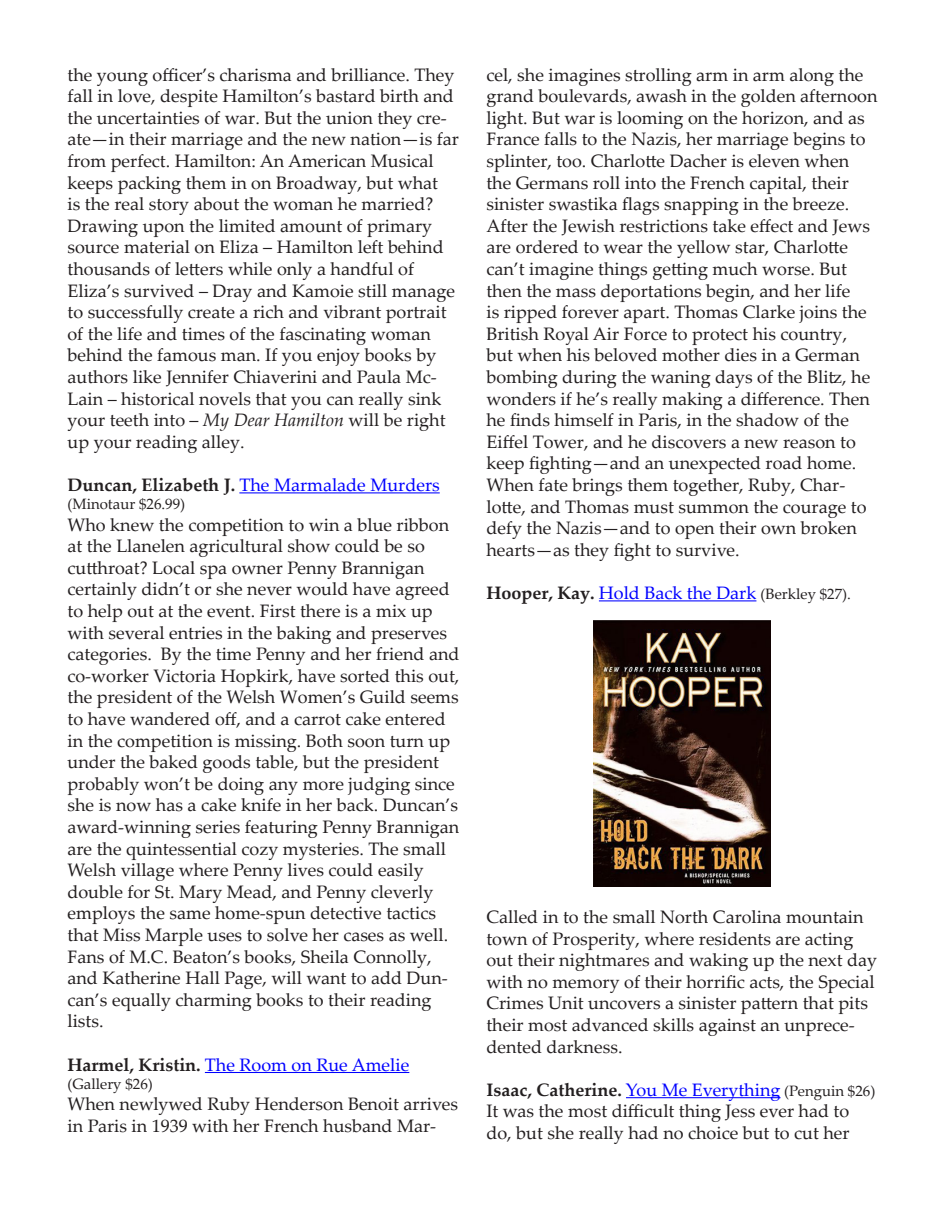
<style>
.page{position:relative;width:945px;height:1215px;background:#fff}
.page>*{position:absolute;margin:0;border:0;box-sizing:border-box;transform-origin:0 0}
.Normal__Web{font:18px/21.6px "Palatino Linotype";color:#231f20}
.t1{font:18px "Palatino Linotype";color:#00f}
.t2{font:700 18px "Palatino Linotype";color:#231f20}
.t3{font:15px "Palatino Linotype";color:#231f20}
.s1{font-style:italic}
.s2{font-weight:700;color:#231f20}
.s3{font-size:15px;color:#231f20}
.s4{font-weight:400;color:#00f}
.s5{font-weight:400;font-size:15px}
</style>
<div class="page">
<hr style="left:239px;top:492px;width:201px;height:1px;background:#00f">
<hr style="left:205px;top:1072px;width:204px;height:1px;background:#00f">
<hr style="left:599px;top:600px;width:157px;height:1px;background:#00f">
<hr style="left:626px;top:1097px;width:155px;height:1px;background:#00f">
<img style="left:593px;top:620px;width:178px;height:266px">
<p class="Normal__Web" style="left:68px;top:63px;width:393px">the young officer’s charisma and brilliance. They fall in love, despite Hamilton’s bastard birth and the uncertainties of war. But the union they cre&shy;ate—in their marriage and the new nation—is far from perfect. Hamilton: An American Musical keeps packing them in on Broadway, but what<br>is the real story about the woman he married?<br>Drawing upon the limited amount of primary source material on Eliza – Hamilton left behind thousands of letters while only a handful of Eliza’s survived – Dray and Kamoie still manage to successfully create a rich and vibrant portrait of the life and times of the fascinating woman behind the famous man. If you enjoy books by authors like Jennifer Chiaverini and Paula Mc-Lain – historical novels that you can really sink your teeth into – <span class="s1">My Dear Hamilton</span> will be right up your reading alley.</p>
<p class="t1" style="left:68px;top:472px;width:374px"><span class="s2">Duncan, Elizabeth J.</span> The Marmalade Murders</p>
<p class="t3" style="left:68px;top:493px;width:119px">(Minotaur $26.99)</p>
<p class="Normal__Web" style="left:68px;top:513px;width:393px">Who knew the competition to win a blue ribbon at the Llanelen agricultural show could be so cutthroat? Local spa owner Penny Brannigan certainly didn’t or she never would have agreed to help out at the event. First there is a mix up with several entries in the baking and preserves categories. By the time Penny and her friend and co-worker Victoria Hopkirk, have sorted this out, the president of the Welsh Women’s Guild seems to have wandered off, and a carrot cake entered in the competition is missing. Both soon turn up under the baked goods table, but the president probably won’t be doing any more judging since she is now has a cake knife in her back. Duncan’s award-winning series featuring Penny Brannigan are the quintessential cozy mysteries. The small Welsh village where Penny lives could easily double for St. Mary Mead, and Penny cleverly employs the same home-spun detective tactics that Miss Marple uses to solve her cases as well.<br>Fans of M.C. Beaton’s books, Sheila Connolly, and Katherine Hall Page, will want to add Dun&shy;can’s equally charming books to their reading lists.</p>
<p class="t1" style="left:68px;top:1052px;width:343px"><span class="s2">Harmel, Kristin.</span> The Room on Rue Amelie</p>
<p class="t3" style="left:68px;top:1073px;width:87px">(Gallery $26)</p>
<p class="Normal__Web" style="left:68px;top:1093px;width:392px">When newlywed Ruby Henderson Benoit arrives in Paris in 1939 with her French husband Mar-</p>
<p class="Normal__Web" style="left:486px;top:63px;width:393px">cel, she imagines strolling arm in arm along the grand boulevards, awash in the golden afternoon light. But war is looming on the horizon, and as France falls to the Nazis, her marriage begins to splinter, too. Charlotte Dacher is eleven when the Germans roll into the French capital, their sinister swastika flags snapping in the breeze.<br>After the Jewish restrictions take effect and Jews are ordered to wear the yellow star, Charlotte can’t imagine things getting much worse. But then the mass deportations begin, and her life<br>is ripped forever apart. Thomas Clarke joins the British Royal Air Force to protect his country, but when his beloved mother dies in a German bombing during the waning days of the Blitz, he wonders if he’s really making a difference. Then he finds himself in Paris, in the shadow of the Eiffel Tower, and he discovers a new reason to keep fighting—and an unexpected road home.<br>When fate brings them together, Ruby, Char&shy;lotte, and Thomas must summon the courage to defy the Nazis—and to open their own broken hearts—as they fight to survive.</p>
<p class="t1" style="left:486px;top:580px;width:366px"><span class="s2">Hooper, Kay.</span> Hold Back the Dark <span class="s3">(Berkley $27).</span></p>
<p class="Normal__Web" style="left:486px;top:905px;width:392px">Called in to the small North Carolina mountain town of Prosperity, where residents are acting out their nightmares and waking up the next day with no memory of their horrific acts, the Special Crimes Unit uncovers a sinister pattern that pits their most advanced skills against an unprece&shy;dented darkness.</p>
<p class="t2" style="left:486px;top:1077px;width:391px">Isaac, Catherine. <span class="s4">You Me Everything</span> <span class="s5">(Penguin $26)</span></p>
<p class="Normal__Web" style="left:486px;top:1100px;width:365px">It was the most difficult thing Jess ever had to do, but she really had no choice but to cut her</p>
</div>
